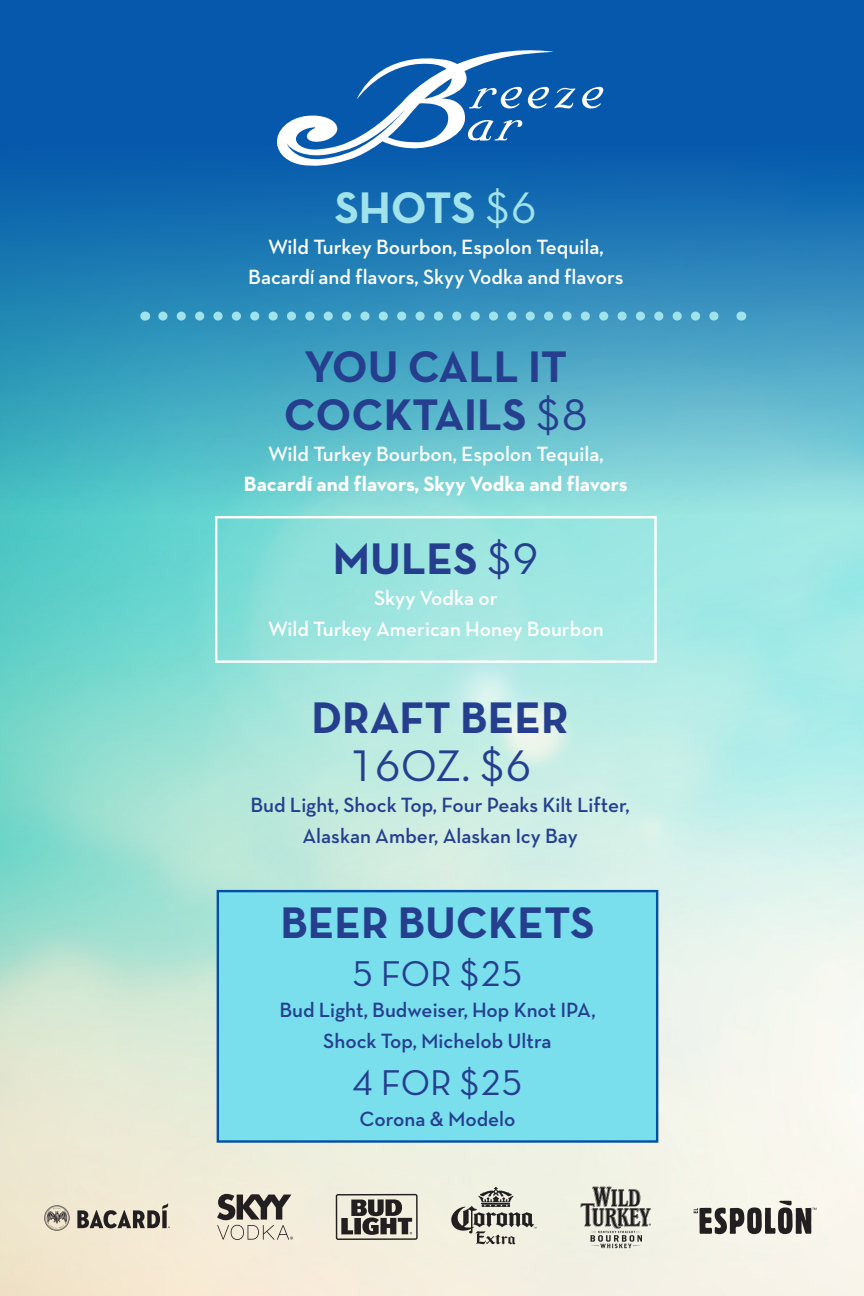
<style>
.page{position:relative;width:864px;height:1296px;background:#fff}
.page>*{position:absolute;margin:0;border:0;box-sizing:border-box;transform-origin:0 0}
.t1{font:700 45px/47.4px "Neutra Text TF";color:#253f8e;text-align:center}
.t2{font:700 45px "Neutra Text TF";letter-spacing:-.005em;color:#a0e3ec}
.t3{font:36.3px "Neutra Text TF Book Alt";color:#253f8e}
.t4{font:600 21px/30.9px "Neutra Text TF";color:#253f8e;text-align:center}
.t5{font:600 21px/30.9px "Neutra Text TF";color:#fff;text-align:center}
.t6{font:700 21px/30.9px "Neutra Text TF";color:#fff;text-align:center}
.s1{font-family:"Neutra Text TF Book Alt";font-weight:400}
.s2{font-family:"Good Headline Pro";font-weight:500;font-stretch:condensed}
.s3{font-weight:600}
.s4{font-family:"Good Headline Pro";font-weight:900}
</style>
<div class="page">
<div style="left:0;top:0;width:864px;height:145px;background:#0658ac"></div>
<img style="left:0;top:145px;width:864px;height:1151px">
<div style="left:218px;top:891px;width:439px;height:251px;background:#79dfed"></div>
<div style="left:217px;top:890px;width:441px;height:253px;border:2px solid #0450a4"></div>
<div style="left:215px;top:516px;width:442px;height:147px;border:2px solid #fff"></div>
<svg style="left:582px;top:87px;width:21px;height:21px"></svg>
<svg style="left:276px;top:44px;width:299px;height:123px"></svg>
<svg style="left:163px;top:312px;width:569px;height:9px"></svg>
<svg style="left:336px;top:1194px;width:82px;height:46px"></svg>
<svg style="left:217px;top:1194px;width:76px;height:46px"></svg>
<svg style="left:580px;top:1187px;width:71px;height:61px"></svg>
<svg style="left:694px;top:1201px;width:122px;height:33px"></svg>
<svg style="left:451px;top:1187px;width:86px;height:57px"></svg>
<svg style="left:44px;top:1203px;width:126px;height:28px"></svg>
<p class="t2" style="left:335px;top:179px;width:204px">SHOTS <span class="s1">$6</span></p>
<p class="t5" style="left:248px;top:231px;width:377px">Wild Turkey Bourbon, Espolon Tequila,<br>Bacard<span class="s2">í</span> and flavors, Skyy Vodka and flavors</p>
<p class="t1" style="left:284px;top:342px;width:305px">YOU CALL IT<br>COCKTAILS <span class="s1">$8</span></p>
<p class="t6" style="left:244px;top:438px;width:385px"><span class="s3">Wild Turkey Bourbon, Espolon Tequila,<br></span>Bacard<span class="s4">í</span> and flavors, Skyy Vodka and flavors</p>
<p class="t1" style="left:333px;top:534px;width:207px">MULES <span class="s1">$9</span></p>
<p class="t5" style="left:268px;top:582px;width:337px">Skyy Vodka or<br>Wild Turkey American Honey Bourbon</p>
<p class="t1" style="left:311px;top:693px;width:259px">DRAFT BEER<br><span class="s1">16OZ. $6</span></p>
<p class="t4" style="left:251px;top:789px;width:381px">Bud Light, Shock Top, Four Peaks Kilt Lifter,<br>Alaskan Amber, Alaskan Icy Bay</p>
<p class="t1" style="left:280px;top:898px;width:316px">BEER BUCKETS</p>
<p class="t3" style="left:352px;top:951px;width:172px">5 FOR $25</p>
<p class="t4" style="left:279px;top:994px;width:318px">Bud Light, Budweiser, Hop Knot IPA,<br>Shock Top, Michelob Ultra</p>
<p class="t3" style="left:352px;top:1060px;width:172px">4 FOR $25</p>
<p class="t4" style="left:359px;top:1103px;width:158px">Corona &amp; Modelo</p>
</div>
